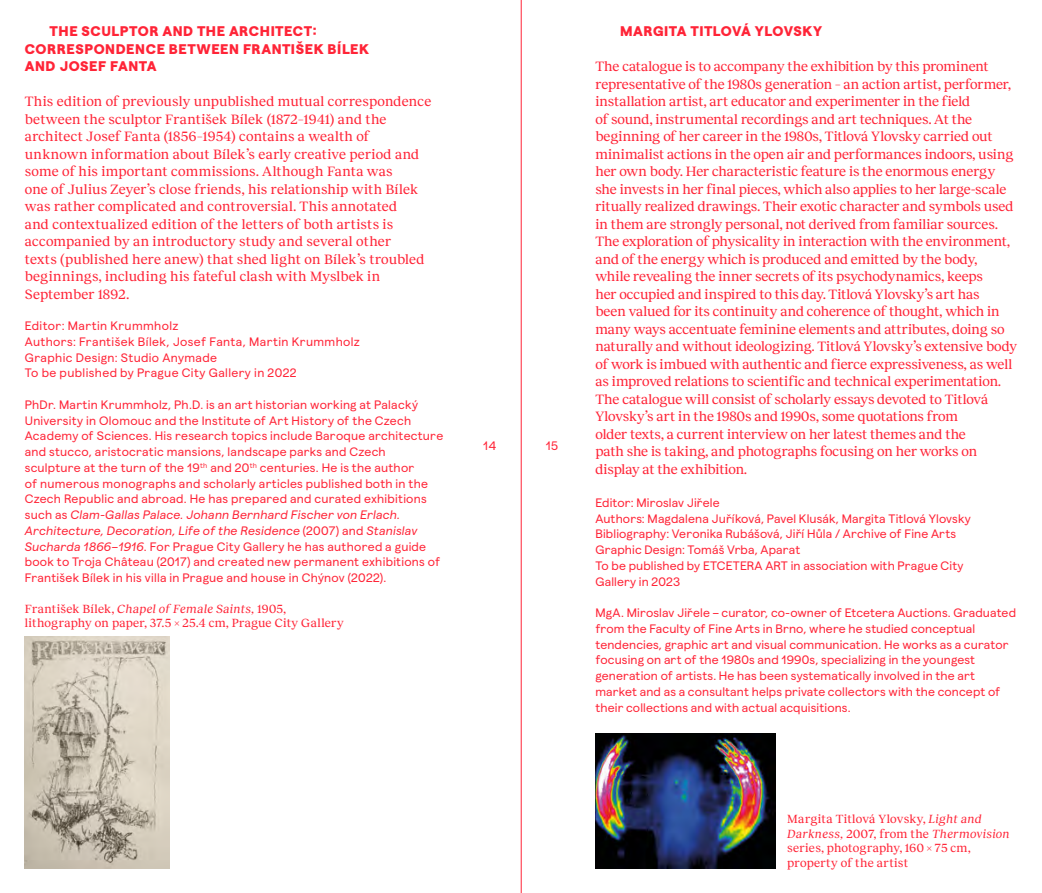
<style>
.page{position:relative;width:1042px;height:893px;background:#fff}
.page>*{position:absolute;margin:0;border:0;box-sizing:border-box;transform-origin:0 0}
.t1{font:14px/17.5px "Recklegg";color:#ff2437}
.t2{font:800 14px/17.5px "Magger";letter-spacing:.035em;color:#ff2437}
.t3{font:12.25px/15.8px "Magger";letter-spacing:.015em;color:#ff2437}
.t4{font:12.25px/14.7px "Recklegg";letter-spacing:.015em;color:#ff2437}
.s1{font-style:italic}
</style>
<div class="page">
<img style="left:25px;top:636px;width:145px;height:232px">
<img style="left:595px;top:733px;width:180px;height:135px">
<hr style="left:521px;top:0;width:1px;height:893px;background:#ff2437">
<p class="t2" style="left:25px;top:20px;width:346px;text-indent:25px">THE SCULPTOR AND THE ARCHITECT:<br>CORRESPONDENCE BETWEEN FRANTIŠEK BÍLEK<br>AND JOSEF FANTA</p>
<p class="t1" style="left:25px;top:92px;width:408px">This edition of previously unpublished mutual correspondence between the sculptor František Bílek (1872–1941) and the architect Josef Fanta (1856–1954) contains a wealth of unknown information about Bílek’s early creative period and some of his important commissions. Although Fanta was<br>one of Julius Zeyer’s close friends, his relationship with Bílek was rather complicated and controversial. This annotated<br>and contextualized edition of the letters of both artists is accompanied by an introductory study and several other<br>texts (published here anew) that shed light on Bílek’s troubled beginnings, including his fateful clash with Myslbek in September 1892.</p>
<p class="t3" style="left:25px;top:317px;width:337px">Editor: Martin Krummholz<br>Authors: František Bílek, Josef Fanta, Martin Krummholz Graphic Design: Studio Anymade<br>To be published by Prague City Gallery in 2022</p>
<p class="t3" style="left:25px;top:396px;width:420px">PhDr. Martin Krummholz, Ph.D. is an art historian working at Palacký University in Olomouc and the Institute of Art History of the Czech Academy of Sciences. His research topics include Baroque architecture and stucco, aristocratic mansions, landscape parks and Czech sculpture at the turn of the 19<sup>th</sup> and 20<sup>th</sup> centuries. He is the author<br>of numerous monographs and scholarly articles published both in the Czech Republic and abroad. He has prepared and curated exhibitions such as <span class="s1">Clam-Gallas Palace. Johann Bernhard Fischer von Erlach.<br>Architecture, Decoration, Life of the Residence</span> (2007) and <span class="s1">Stanislav Sucharda 1866–1916</span>. For Prague City Gallery he has authored a guide book to Troja Château (2017) and created new permanent exhibitions of František Bílek in his villa in Prague and house in Chýnov (2022).</p>
<p class="t4" style="left:25px;top:600px;width:320px">František Bílek, <span class="s1">Chapel of Female Saints,</span> 1905, lithography on paper, 37.5 × 25.4 cm, Prague City Gallery</p>
<p class="t3" style="left:483px;top:437px;width:14px">14</p>
<p class="t3" style="left:546px;top:437px;width:14px">15</p>
<p class="t2" style="left:620px;top:20px;width:203px">MARGITA TITLOVÁ YLOVSKY</p>
<p class="t1" style="left:595px;top:57px;width:423px">The catalogue is to accompany the exhibition by this prominent representative of the 1980s generation – an action artist, performer, installation artist, art educator and experimenter in the field<br>of sound, instrumental recordings and art techniques. At the beginning of her career in the 1980s, Titlová Ylovsky carried out minimalist actions in the open air and performances indoors, using her own body. Her characteristic feature is the enormous energy she invests in her final pieces, which also applies to her large-scale ritually realized drawings. Their exotic character and symbols used in them are strongly personal, not derived from familiar sources.<br>The exploration of physicality in interaction with the environment, and of the energy which is produced and emitted by the body,<br>while revealing the inner secrets of its psychodynamics, keeps<br>her occupied and inspired to this day. Titlová Ylovsky’s art has<br>been valued for its continuity and coherence of thought, which in many ways accentuate feminine elements and attributes, doing so naturally and without ideologizing. Titlová Ylovsky’s extensive body of work is imbued with authentic and fierce expressiveness, as well as improved relations to scientific and technical experimentation.<br>The catalogue will consist of scholarly essays devoted to Titlová Ylovsky’s art in the 1980s and 1990s, some quotations from<br>older texts, a current interview on her latest themes and the<br>path she is taking, and photographs focusing on her works on display at the exhibition.</p>
<p class="t3" style="left:595px;top:494px;width:377px">Editor: Miroslav Jiřele<br>Authors: Magdalena Juříková, Pavel Klusák, Margita Titlová Ylovsky Bibliography: Veronika Rubášová, Jiří Hůla / Archive of Fine Arts Graphic Design: Tomáš Vrba, Aparat<br>To be published by ETCETERA ART in association with Prague City Gallery in 2023</p>
<p class="t3" style="left:595px;top:604px;width:422px">MgA. Miroslav Jiřele – curator, co-owner of Etcetera Auctions. Graduated from the Faculty of Fine Arts in Brno, where he studied conceptual tendencies, graphic art and visual communication. He works as a curator focusing on art of the 1980s and 1990s, specializing in the youngest generation of artists. He has been systematically involved in the art market and as a consultant helps private collectors with the concept of their collections and with actual acquisitions.</p>
<p class="t4" style="left:787px;top:811px;width:224px">Margita Titlová Ylovsky, <span class="s1">Light and<br>Darkness,</span> 2007, from the <span class="s1">Thermovision </span>series, photography, 160 × 75 cm, property of the artist</p>
</div>
